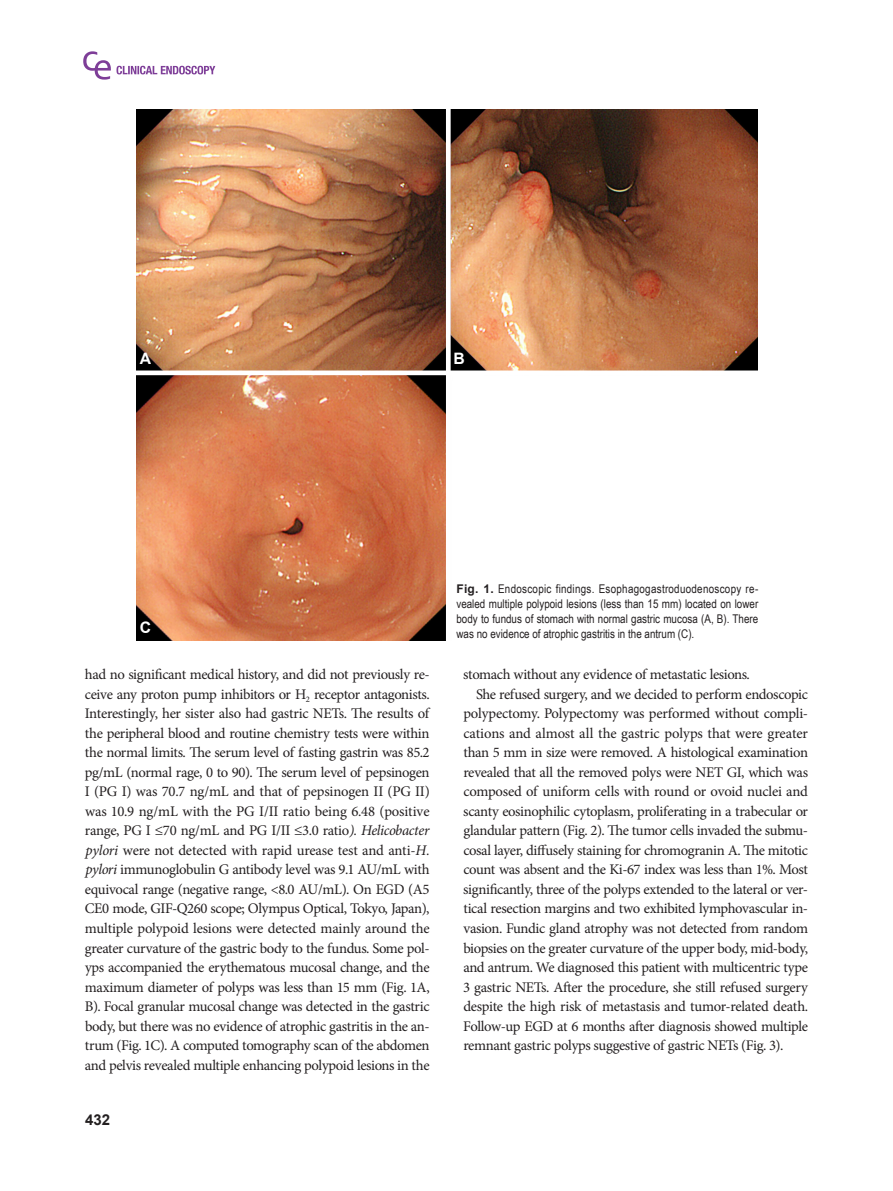
<style>
.page{position:relative;width:893px;height:1191px;background:#fff}
.page>*{position:absolute;margin:0;border:0;box-sizing:border-box;transform-origin:0 0}
.t1{font:700 15.75px "Arial";color:#fff}
.t2{font:700 15px "Arial";color:#231f20}
.본문{font:14.7px/19.5px "Minion Pro";letter-spacing:-.025em;color:#231f20;text-align:justify}
.그림_타이틀{font:12px/15px "Arial Narrow";color:#231f20;text-align:justify}
.s1{font-family:"Arial";font-weight:700}
.s2{font-style:italic}
</style>
<div class="page">
<svg style="left:117px;top:66px;width:98px;height:8px"></svg>
<svg style="left:83px;top:51px;width:28px;height:29px"></svg>
<img style="left:137px;top:110px;width:621px;height:530px">
<div style="left:446px;top:106px;width:5px;height:540px;background:#fff"></div>
<div style="left:133px;top:370px;width:628px;height:5px;background:#fff"></div>
<p class="t1" style="left:140px;top:348px;width:13px">A</p>
<p class="t1" style="left:454px;top:348px;width:13px">B</p>
<p class="t1" style="left:140px;top:616px;width:13px">C</p>
<p class="그림_타이틀" style="left:456px;top:581px;width:303px"><span class="s1">Fig. 1.</span> Endoscopic findings. Esophagogastroduodenoscopy re&shy;vealed multiple polypoid lesions (less than 15 mm) located on lower body to fundus of stomach with normal gastric mucosa (A, B). There was no evidence of atrophic gastritis in the antrum (C).</p>
<p class="본문" style="left:85px;top:665px;width:347px">had no significant medical history, and did not previously re&shy;ceive any proton pump inhibitors or H<sub>2</sub> receptor antagonists.<br>Interestingly, her sister also had gastric NETs. The results of the peripheral blood and routine chemistry tests were within the normal limits. The serum level of fasting gastrin was 85.2 pg/mL (normal rage, 0 to 90). The serum level of pepsinogen I (PG I) was 70.7 ng/mL and that of pepsinogen II (PG II) was 10.9 ng/mL with the PG I/II ratio being 6.48 (positive range, PG I ≤70 ng/mL and PG I/II ≤3.0 ratio<span class="s2">). Helicobacter pylori</span> were not detected with rapid urease test and anti-<span class="s2">H. pylori</span> immunoglobulin G antibody level was 9.1 AU/mL with equivocal range (negative range, &lt;8.0 AU/mL). On EGD (A5<br>CE0 mode, GIF-Q260 scope; Olympus Optical, Tokyo, Japan), multiple polypoid lesions were detected mainly around the greater curvature of the gastric body to the fundus. Some pol&shy;yps accompanied the erythematous mucosal change, and the maximum diameter of polyps was less than 15 mm (Fig. 1A, B). Focal granular mucosal change was detected in the gastric body, but there was no evidence of atrophic gastritis in the an&shy;trum (Fig. 1C). A computed tomography scan of the abdomen and pelvis revealed multiple enhancing polypoid lesions in the</p>
<p class="본문" style="left:463px;top:665px;width:288px">stomach without any evidence of metastatic lesions.</p>
<p class="본문" style="left:463px;top:684px;width:346px;text-indent:13px">She refused surgery, and we decided to perform endoscopic polypectomy. Polypectomy was performed without compli&shy;cations and almost all the gastric polyps that were greater than 5 mm in size were removed. A histological examination revealed that all the removed polys were NET GI, which was composed of uniform cells with round or ovoid nuclei and scanty eosinophilic cytoplasm, proliferating in a trabecular or glandular pattern (Fig. 2). The tumor cells invaded the submu&shy;cosal layer, diffusely staining for chromogranin A. The mitotic count was absent and the Ki-67 index was less than 1%. Most significantly, three of the polyps extended to the lateral or ver&shy;tical resection margins and two exhibited lymphovascular in&shy;vasion. Fundic gland atrophy was not detected from random biopsies on the greater curvature of the upper body, mid-body, and antrum. We diagnosed this patient with multicentric type 3 gastric NETs. After the procedure, she still refused surgery despite the high risk of metastasis and tumor-related death.<br>Follow-up EGD at 6 months after diagnosis showed multiple remnant gastric polyps suggestive of gastric NETs (Fig. 3).</p>
<p class="t2" style="left:85px;top:1109px;width:27px">432</p>
</div>
